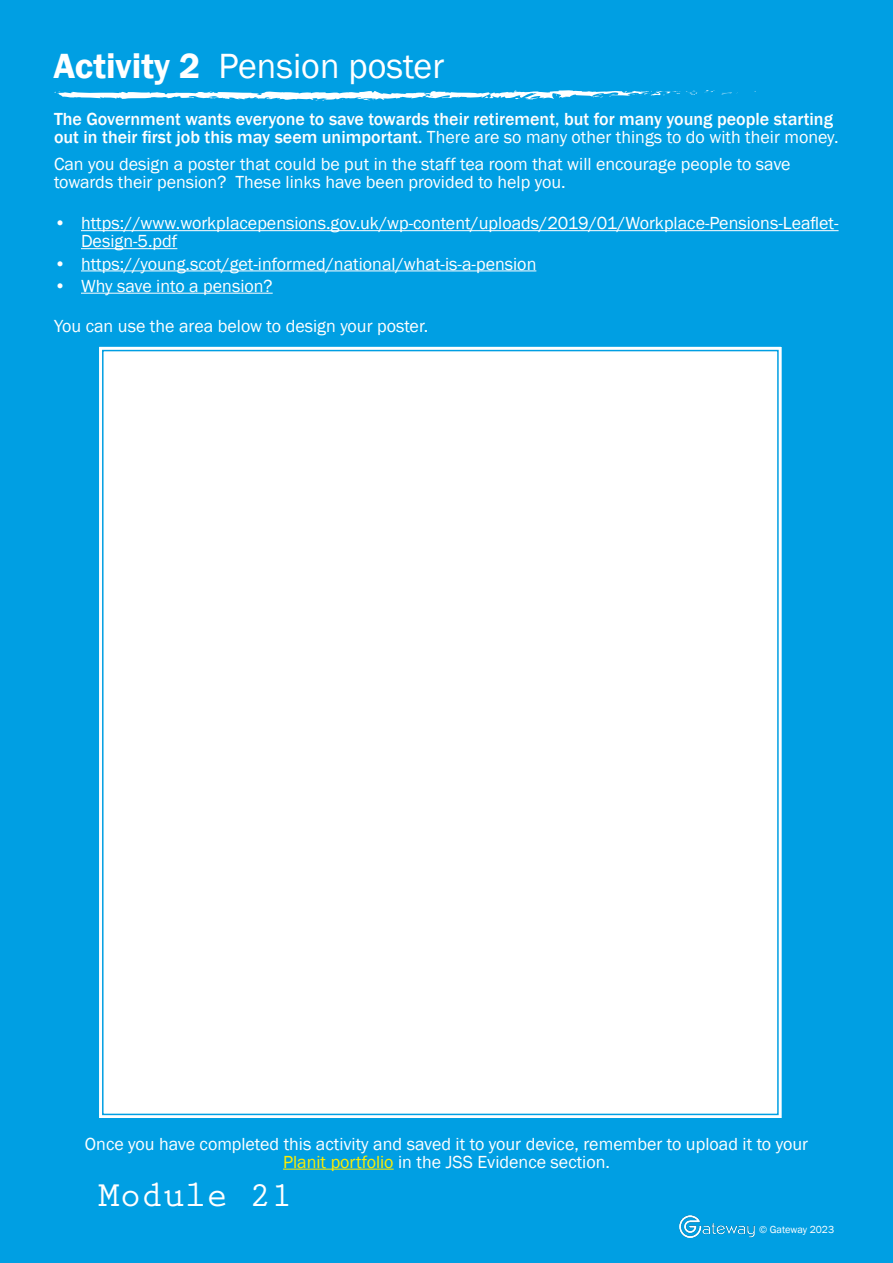
<style>
.page{position:relative;width:893px;height:1263px;background:#009fe3}
.page>*{position:absolute;margin:0;border:0;box-sizing:border-box;transform-origin:0 0}
.t1{font:36px "Franklin Gothic";color:#fff}
.t2{font:700 36px "Prestige Elite Std";color:#fff}
.t3{font:18px/18px "Franklin Gothic";color:#fff}
.t4{font:500 18px/18px "Franklin Gothic";color:#fff}
.t5{font:10.5px "Franklin Gothic";color:#fff}
.s1{font-weight:600}
.s2{font-weight:400}
.s3{color:#ffed00}
</style>
<div class="page">
<img style="left:680px;top:1215px;width:75px;height:22px">
<div style="left:99px;top:346px;width:683px;height:772px;background:#fff"></div>
<hr style="left:283px;top:1169px;width:111px;height:1px;background:#ffed00">
<hr style="left:81px;top:230px;width:758px;height:1px;background:#fff">
<hr style="left:81px;top:248px;width:96px;height:1px;background:#fff">
<hr style="left:81px;top:270px;width:455px;height:1px;background:#fff">
<hr style="left:81px;top:293px;width:192px;height:1px;background:#fff">
<svg style="left:721px;top:93px;width:16px;height:2px"></svg>
<svg style="left:704px;top:90px;width:11px;height:3px"></svg>
<svg style="left:54px;top:90px;width:644px;height:11px"></svg>
<h1 class="t1" style="left:53px;top:44px;width:392px"><span class="s1">Activity 2</span> Pension poster</h1>
<p class="t4" style="left:54px;top:110px;width:786px">The Government wants everyone to save towards their retirement, but for many young people starting out in their first job this may seem unimportant. <span class="s2">There are so many other things to do with their money.</span></p>
<p class="t3" style="left:54px;top:155px;width:738px">Can you design a poster that could be put in the staff tea room that will encourage people to save towards their pension? These links have been provided to help you.</p>
<p class="t3" style="left:81px;top:215px;width:759px;text-indent:-27px">• https://www.workplacepensions.gov.uk/wp-content/uploads/2019/01/Workplace-Pensions-Leaflet-<br>Design-5.pdf</p>
<p class="t3" style="left:54px;top:255px;width:484px">• https://young.scot/get-informed/national/what-is-a-pension</p>
<p class="t3" style="left:54px;top:277px;width:220px">• Why save into a pension?</p>
<p class="t3" style="left:54px;top:317px;width:376px">You can use the area below to design your poster.</p>
<p class="t3" style="left:85px;top:1135px;width:725px;text-align:center">Once you have completed this activity and saved it to your device, remember to upload it to your<br><span class="s3">Planit portfolio</span> in the JSS Evidence section.</p>
<h1 class="t2" style="left:98px;top:1176px;width:196px">Module 21</h1>
<p class="t5" style="left:759px;top:1223px;width:77px">© Gateway 2023</p>
</div>
